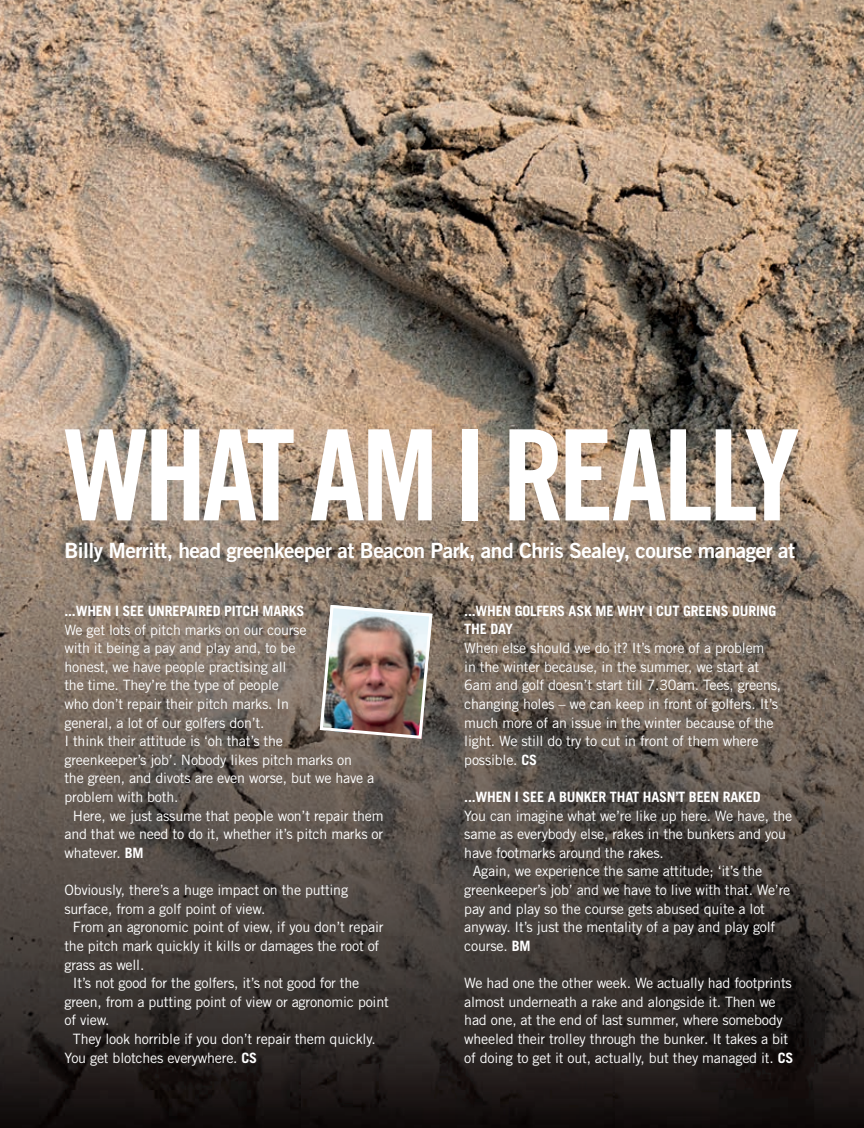
<style>
.page{position:relative;width:864px;height:1128px;background:#fff}
.page>*{position:absolute;margin:0;border:0;box-sizing:border-box;transform-origin:0 0}
.t1{font:126px "Trade Gothic Bold Cond Twenty";letter-spacing:-.04em;color:#fff}
.t2{font:21px "Trade Gothic Bold Two";letter-spacing:-.025em;color:#fff}
.t3{font:14.25px/18.6px "Trade Gothic";letter-spacing:-.015em;color:#fff}
.t4{font:700 14.25px/18.6px "Trade Gothic";letter-spacing:-.015em;color:#fff}
.s1{font-weight:700}
</style>
<div class="page">
<img style="left:0;top:0;width:864px;height:424px">
<img style="left:0;top:424px;width:864px;height:703px">
<img style="left:318px;top:603px;width:116px;height:137px">
<h1 class="t1" style="left:65px;top:399px;width:736px">WHAT AM I REALLY</h1>
<h2 class="t2" style="left:64px;top:537px;width:732px">Billy Merritt, head greenkeeper at Beacon Park, and Chris Sealey, course manager at</h2>
<p class="t4" style="left:64px;top:601px;width:241px">...WHEN I SEE UNREPAIRED PITCH MARKS</p>
<p class="t3" style="left:64px;top:619px;width:244px">We get lots of pitch marks on our course</p>
<p class="t3" style="left:64px;top:638px;width:232px">with it being a pay and play and, to be</p>
<p class="t3" style="left:64px;top:657px;width:223px">honest, we have people practising all</p>
<p class="t3" style="left:64px;top:675px;width:216px">the time. They’re the type of people</p>
<p class="t3" style="left:64px;top:694px;width:226px">who don’t repair their pitch marks. In</p>
<p class="t3" style="left:64px;top:712px;width:201px">general, a lot of our golfers don’t.</p>
<p class="t3" style="left:64px;top:731px;width:220px">I think their attitude is ‘oh that’s the</p>
<p class="t3" style="left:64px;top:750px;width:289px">greenkeeper’s job’. Nobody likes pitch marks on</p>
<p class="t3" style="left:64px;top:768px;width:311px">the green, and divots are even worse, but we have a</p>
<p class="t3" style="left:64px;top:787px;width:115px">problem with both.</p>
<p class="t3" style="left:73px;top:805px;width:312px">Here, we just assume that people won’t repair them</p>
<p class="t3" style="left:64px;top:824px;width:320px">and that we need to do it, whether it’s pitch marks or</p>
<p class="t3" style="left:64px;top:843px;width:81px">whatever. <span class="s1">BM</span></p>
<p class="t3" style="left:64px;top:880px;width:285px">Obviously, there’s a huge impact on the putting</p>
<p class="t3" style="left:64px;top:898px;width:202px">surface, from a golf point of view.</p>
<p class="t3" style="left:73px;top:917px;width:312px">From an agronomic point of view, if you don’t repair</p>
<p class="t3" style="left:64px;top:936px;width:316px">the pitch mark quickly it kills or damages the root of</p>
<p class="t3" style="left:64px;top:954px;width:81px">grass as well.</p>
<p class="t3" style="left:73px;top:973px;width:288px">It’s not good for the golfers, it’s not good for the</p>
<p class="t3" style="left:64px;top:991px;width:326px">green, from a putting point of view or agronomic point</p>
<p class="t3" style="left:64px;top:1010px;width:47px">of view.</p>
<p class="t3" style="left:73px;top:1029px;width:304px">They look horrible if you don’t repair them quickly.</p>
<p class="t3" style="left:64px;top:1047px;width:194px">You get blotches everywhere. <span class="s1">CS</span></p>
<p class="t4" style="left:464px;top:601px;width:313px">...WHEN GOLFERS ASK ME WHY I CUT GREENS DURING<br>THE DAY</p>
<p class="t3" style="left:464px;top:638px;width:318px">When else should we do it? It’s more of a problem<br>in the winter because, in the summer, we start at 6am and golf doesn’t start till 7.30am. Tees, greens, changing holes – we can keep in front of golfers. It’s much more of an issue in the winter because of the light. We still do try to cut in front of them where possible. <span class="s1">CS</span></p>
<p class="t4" style="left:464px;top:787px;width:298px">...WHEN I SEE A BUNKER THAT HASN’T BEEN RAKED</p>
<p class="t3" style="left:464px;top:805px;width:329px">You can imagine what we’re like up here. We have, the</p>
<p class="t3" style="left:464px;top:824px;width:323px">same as everybody else, rakes in the bunkers and you</p>
<p class="t3" style="left:464px;top:843px;width:201px">have footmarks around the rakes.</p>
<p class="t3" style="left:473px;top:861px;width:291px">Again, we experience the same attitude; ‘it’s the</p>
<p class="t3" style="left:464px;top:880px;width:327px">greenkeeper’s job’ and we have to live with that. We’re</p>
<p class="t3" style="left:464px;top:898px;width:302px">pay and play so the course gets abused quite a lot</p>
<p class="t3" style="left:464px;top:917px;width:312px">anyway. It’s just the mentality of a pay and play golf</p>
<p class="t3" style="left:464px;top:936px;width:68px">course. <span class="s1">BM</span></p>
<p class="t3" style="left:464px;top:973px;width:330px">We had one the other week. We actually had footprints almost underneath a rake and alongside it. Then we had one, at the end of last summer, where somebody wheeled their trolley through the bunker. It takes a bit of doing to get it out, actually, but they managed it. <span class="s1">CS</span></p>
</div>
